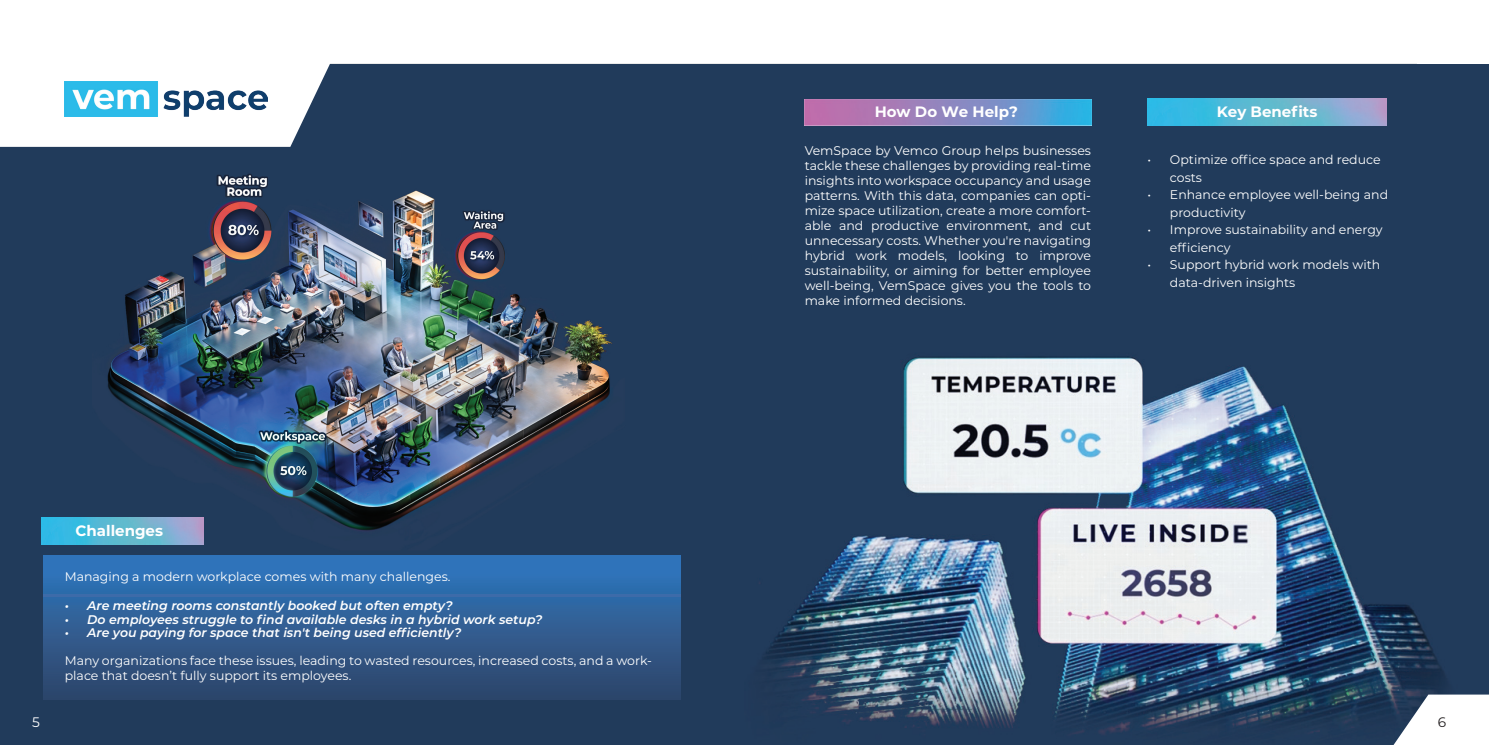
<style>
.page{position:relative;width:1489px;height:745px;background:#fff}
.page>*{position:absolute;margin:0;border:0;box-sizing:border-box;transform-origin:0 0}
.t1{font:700 15px "Montserrat";color:#fff}
.t2{font:13.75px "Montserrat";color:#fff}
.t3{font:13.75px "Montserrat";color:#211d1e}
.t4{font:12.5px/15px "Montserrat";color:#fff}
.t5{font:italic 600 12.5px "Montserrat";color:#fff}
</style>
<div class="page">
<div style="left:0;top:64px;width:1488px;height:680px;background:#213b5b"></div>
<svg style="left:0;top:63px;width:335px;height:84px;background:#e8ebee"></svg>
<img style="left:759px;top:355px;width:686px;height:379px">
<svg style="left:1393px;top:694px;width:95px;height:50px"></svg>
<img style="left:1147px;top:99px;width:239px;height:26px">
<img style="left:804px;top:99px;width:287px;height:26px">
<img style="left:65px;top:81px;width:202px;height:36px">
<img style="left:92px;top:173px;width:520px;height:372px">
<div style="left:43px;top:555px;width:637px;height:143px;background:linear-gradient(to bottom,#3078c1,#304569)"></div>
<img style="left:42px;top:517px;width:161px;height:27px">
<p class="t2" style="left:32px;top:712px;width:9px">5</p>
<p class="t1" style="left:76px;top:519px;width:89px">Challenges</p>
<p class="t4" style="left:65px;top:568px;width:387px">Managing a modern workplace comes with many challenges.</p>
<p class="t5" style="left:65px;top:596px;width:389px">• Are meeting rooms constantly booked but often empty?</p>
<p class="t5" style="left:65px;top:609px;width:479px">• Do employees struggle to find available desks in a hybrid work setup?</p>
<p class="t5" style="left:65px;top:623px;width:398px">• Are you paying for space that isn't being used efficiently?</p>
<p class="t4" style="left:65px;top:652px;width:588px">Many organizations face these issues, leading to wasted resources, increased costs, and a work&shy;place that doesn’t fully support its employees.</p>
<p class="t1" style="left:874px;top:101px;width:145px">How Do We Help?</p>
<p class="t1" style="left:1216px;top:101px;width:102px">Key Benefits</p>
<p class="t4" style="left:804px;top:142px;width:288px;text-align:justify">VemSpace by Vemco Group helps businesses tackle these challenges by providing real-time insights into workspace occupancy and usage patterns. With this data, companies can opti&shy;mize space utilization, create a more comfort&shy;able and productive environment, and cut unnecessary costs. Whether you're navigating hybrid work models, looking to improve sustainability, or aiming for better employee well-being, VemSpace gives you the tools to make informed decisions.</p>
<p class="t4" style="left:1169px;top:150px;width:212px;line-height:17.5px;text-indent:-22px">• Optimize office space and reduce costs</p>
<p class="t4" style="left:1169px;top:185px;width:220px;line-height:17.5px;text-indent:-22px">• Enhance employee well-being and productivity</p>
<p class="t4" style="left:1169px;top:220px;width:214px;line-height:17.5px;text-indent:-22px">• Improve sustainability and energy efficiency</p>
<p class="t4" style="left:1169px;top:255px;width:212px;line-height:17.5px;text-indent:-22px">• Support hybrid work models with data-driven insights</p>
<p class="t3" style="left:1437px;top:712px;width:10px">6</p>
</div>
